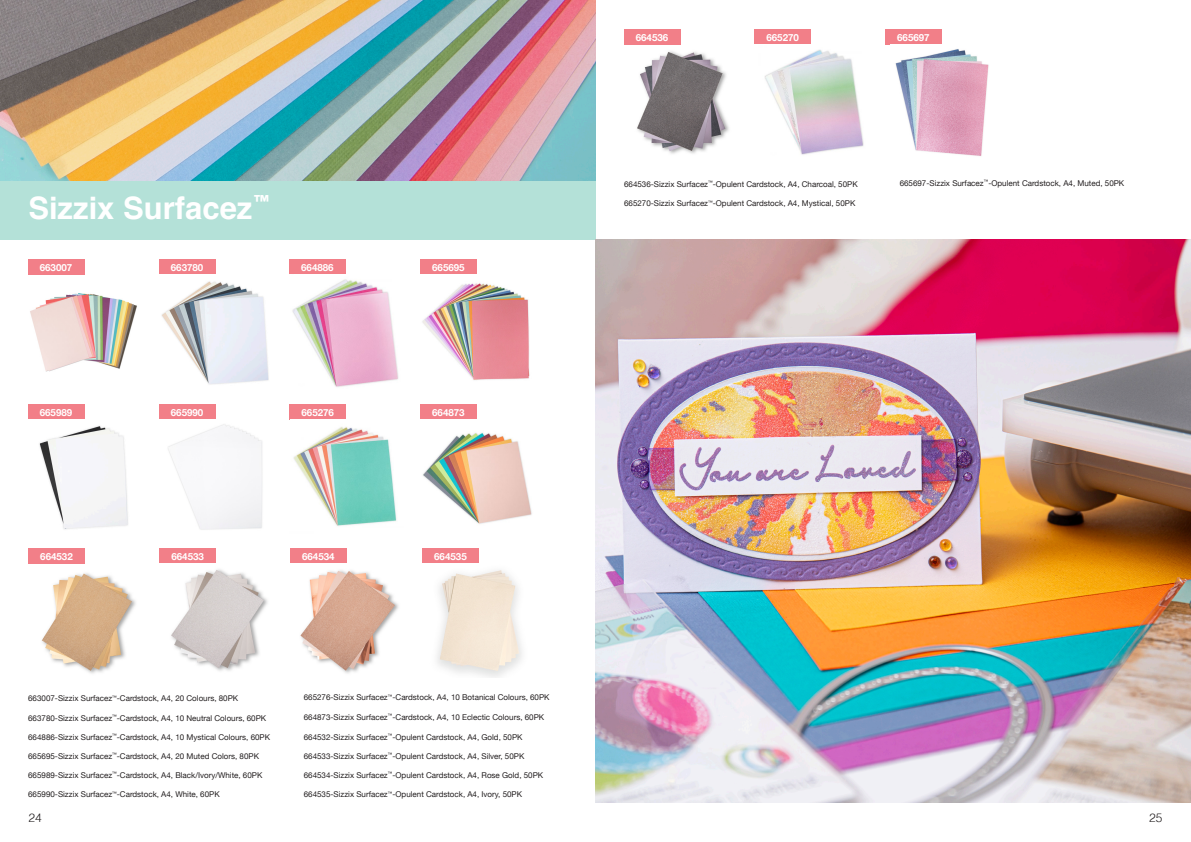
<style>
.page{position:relative;width:1191px;height:842px;background:#fff}
.page>*{position:absolute;margin:0;border:0;box-sizing:border-box;transform-origin:0 0}
.t1{font:700 31px "Helvetica";color:#fff}
.t2{font:300 12px "Helvetica";color:#231f20}
.t3{font:700 9.8px "Helvetica Neue";color:#fff}
.t4{font:8px "Helvetica Neue";color:#231f20}
</style>
<div class="page">
<div style="left:0;top:144px;width:595px;height:95px;background:#b4e1d8"></div>
<img style="left:0;top:0;width:595px;height:181px">
<div style="left:28px;top:260px;width:56px;height:15px;background:#f27f88"></div>
<img style="left:30px;top:293px;width:107px;height:79px">
<div style="left:28px;top:404px;width:56px;height:15px;background:#f27f88"></div>
<img style="left:39px;top:426px;width:89px;height:103px">
<div style="left:159px;top:404px;width:56px;height:15px;background:#f27f88"></div>
<div style="left:289px;top:404px;width:57px;height:15px;background:#f27f88"></div>
<img style="left:293px;top:427px;width:104px;height:99px">
<div style="left:420px;top:260px;width:56px;height:15px;background:#f27f88"></div>
<div style="left:420px;top:404px;width:56px;height:15px;background:#f27f88"></div>
<img style="left:422px;top:283px;width:108px;height:97px">
<img style="left:423px;top:432px;width:109px;height:92px">
<div style="left:289px;top:260px;width:57px;height:15px;background:#f27f88"></div>
<img style="left:292px;top:279px;width:107px;height:108px">
<div style="left:159px;top:260px;width:56px;height:15px;background:#f27f88"></div>
<img style="left:161px;top:281px;width:108px;height:104px">
<img style="left:41px;top:573px;width:95px;height:101px">
<div style="left:159px;top:549px;width:57px;height:15px;background:#f27f88"></div>
<img style="left:171px;top:569px;width:97px;height:102px">
<div style="left:290px;top:549px;width:56px;height:15px;background:#f27f88"></div>
<img style="left:300px;top:570px;width:99px;height:104px">
<div style="left:28px;top:549px;width:57px;height:15px;background:#f27f88"></div>
<div style="left:422px;top:549px;width:57px;height:15px;background:#f27f88"></div>
<img style="left:437px;top:570px;width:85px;height:107px">
<div style="left:885px;top:30px;width:56px;height:15px;background:#f27f88"></div>
<img style="left:637px;top:51px;width:92px;height:103px">
<img style="left:895px;top:49px;width:94px;height:107px">
<div style="left:754px;top:30px;width:57px;height:15px;background:#f27f88"></div>
<img style="left:765px;top:49px;width:99px;height:106px">
<div style="left:624px;top:30px;width:56px;height:15px;background:#f27f88"></div>
<img style="left:595px;top:239px;width:596px;height:563px">
<p class="t1" style="left:28px;top:189px;width:244px">Sizzix Surfacez<sup>™</sup></p>
<p class="t3" style="left:40px;top:260px;width:34px">663007</p>
<p class="t3" style="left:171px;top:260px;width:34px">663780</p>
<p class="t3" style="left:301px;top:260px;width:34px">664886</p>
<p class="t3" style="left:432px;top:260px;width:34px">665695</p>
<p class="t3" style="left:40px;top:405px;width:34px">665989</p>
<p class="t3" style="left:171px;top:405px;width:34px">665990</p>
<p class="t3" style="left:301px;top:405px;width:34px">665276</p>
<p class="t3" style="left:432px;top:405px;width:34px">664873</p>
<p class="t3" style="left:40px;top:549px;width:34px">664532</p>
<p class="t3" style="left:171px;top:549px;width:34px">664533</p>
<p class="t3" style="left:302px;top:549px;width:34px">664534</p>
<p class="t3" style="left:434px;top:549px;width:34px">664535</p>
<p class="t4" style="left:28px;top:693px;width:211px">663007-Sizzix Surfacez<sup>™</sup>-Cardstock, A4, 20 Colours, 80PK</p>
<p class="t4" style="left:28px;top:712px;width:239px">663780-Sizzix Surfacez<sup>™</sup>-Cardstock, A4, 10 Neutral Colours, 60PK</p>
<p class="t4" style="left:28px;top:731px;width:243px">664886-Sizzix Surfacez<sup>™</sup>-Cardstock, A4, 10 Mystical Colours, 60PK</p>
<p class="t4" style="left:28px;top:750px;width:232px">665695-Sizzix Surfacez<sup>™</sup>-Cardstock, A4, 20 Muted Colors, 80PK</p>
<p class="t4" style="left:28px;top:769px;width:236px">665989-Sizzix Surfacez<sup>™</sup>-Cardstock, A4, Black/Ivory/White, 60PK</p>
<p class="t4" style="left:28px;top:789px;width:193px">665990-Sizzix Surfacez<sup>™</sup>-Cardstock, A4, White, 60PK</p>
<p class="t4" style="left:304px;top:692px;width:247px">665276-Sizzix Surfacez<sup>™</sup>-Cardstock, A4, 10 Botanical Colours, 60PK</p>
<p class="t4" style="left:304px;top:711px;width:242px">664873-Sizzix Surfacez<sup>™</sup>-Cardstock, A4, 10 Eclectic Colours, 60PK</p>
<p class="t4" style="left:304px;top:731px;width:220px">664532-Sizzix Surfacez<sup>™</sup>-Opulent Cardstock, A4, Gold, 50PK</p>
<p class="t4" style="left:304px;top:750px;width:222px">664533-Sizzix Surfacez<sup>™</sup>-Opulent Cardstock, A4, Silver, 50PK</p>
<p class="t4" style="left:304px;top:769px;width:241px">664534-Sizzix Surfacez<sup>™</sup>-Opulent Cardstock, A4, Rose Gold, 50PK</p>
<p class="t4" style="left:304px;top:789px;width:220px">664535-Sizzix Surfacez<sup>™</sup>-Opulent Cardstock, A4, Ivory, 50PK</p>
<p class="t3" style="left:636px;top:30px;width:34px">664536</p>
<p class="t3" style="left:766px;top:30px;width:34px">665270</p>
<p class="t3" style="left:897px;top:30px;width:34px">665697</p>
<p class="t4" style="left:624px;top:178px;width:235px">664536-Sizzix Surfacez<sup>™</sup>-Opulent Cardstock, A4, Charcoal, 50PK</p>
<p class="t4" style="left:624px;top:198px;width:233px">665270-Sizzix Surfacez<sup>™</sup>-Opulent Cardstock, A4, Mystical, 50PK</p>
<p class="t4" style="left:899px;top:177px;width:226px">665697-Sizzix Surfacez<sup>™</sup>-Opulent Cardstock, A4, Muted, 50PK</p>
<p class="t2" style="left:28px;top:808px;width:15px">24</p>
<p class="t2" style="left:1149px;top:808px;width:15px">25</p>
</div>
